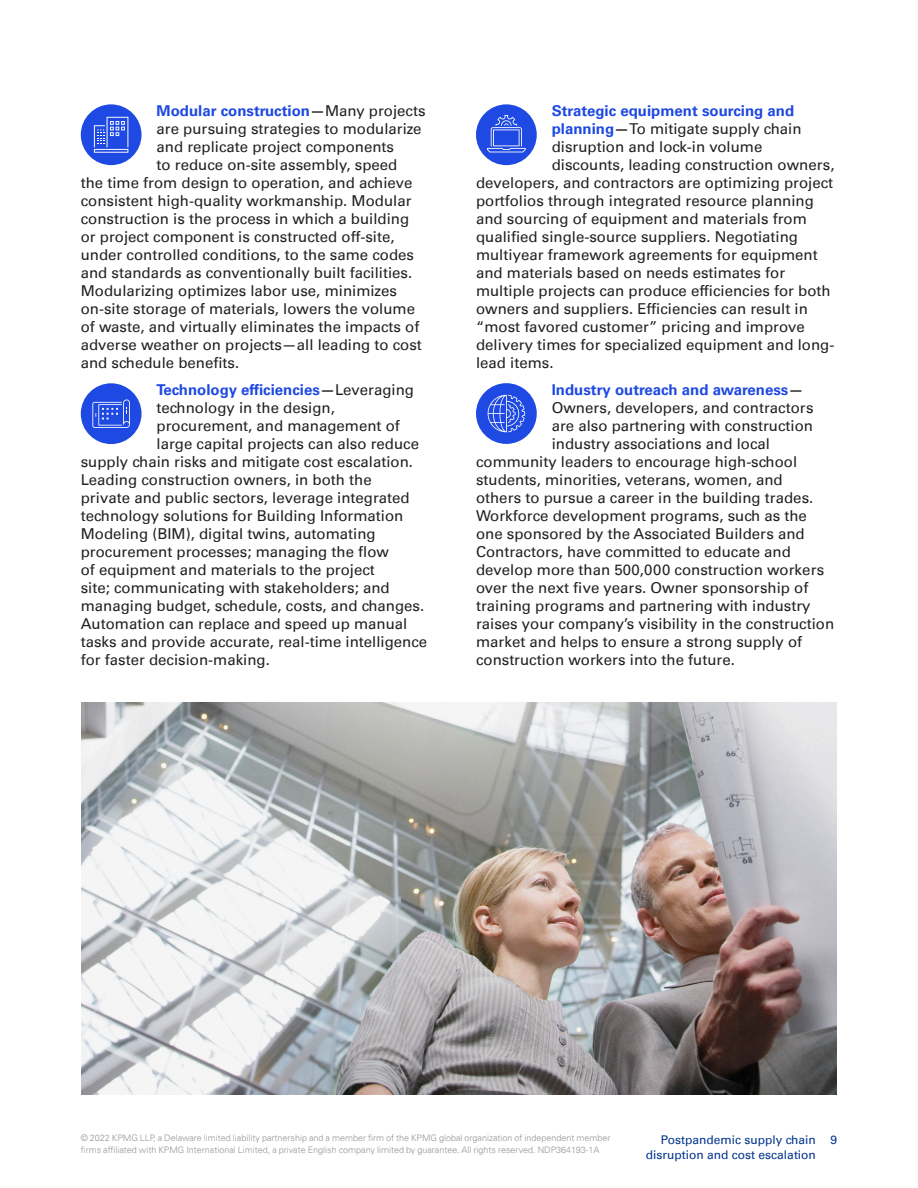
<style>
.page{position:relative;width:918px;height:1188px;background:#fff}
.page>*{position:absolute;margin:0;border:0;box-sizing:border-box;transform-origin:0 0}
.t1{font:15px "Univers 55 Roman";color:#231f20}
.t2{font:700 15px "Univers 65";color:#1e49e2}
.t3{font:12px/15px "Univers 55 Roman";color:#00338d}
.t4{font:300 9px/12px "Univers 45";color:#939598}
.s1{color:#231f20}
.s2{font-family:"Univers 55 Roman";font-weight:400;color:#231f20}
.s3{font-family:"Univers 65";font-weight:700;color:#1e49e2}
.s4{font-family:"Univers 65";font-weight:700}
</style>
<div class="page">
<div style="left:81px;top:104px;width:61px;height:61px;background:#1e49e2;border-radius:50%"></div>
<div style="left:81px;top:383px;width:61px;height:61px;background:#1e49e2;border-radius:50%"></div>
<div style="left:476px;top:104px;width:61px;height:61px;background:#1e49e2;border-radius:50%"></div>
<div style="left:476px;top:383px;width:61px;height:61px;background:#1e49e2;border-radius:50%"></div>
<img style="left:82px;top:703px;width:754px;height:391px">
<svg style="left:94px;top:149px;width:34px;height:4px"></svg>
<hr style="left:95px;top:150px;width:32px;height:2px;background:#fff">
<svg style="left:94px;top:117px;width:34px;height:30px"></svg>
<svg style="left:92px;top:399px;width:38px;height:29px"></svg>
<svg style="left:487px;top:115px;width:39px;height:37px"></svg>
<svg style="left:488px;top:395px;width:37px;height:37px"></svg>
<p class="t2" style="left:157px;top:102px;width:271px">Modular construction<span class="s1">—</span><span class="s2">Many projects</span></p>
<p class="t1" style="left:157px;top:119px;width:267px">are pursuing strategies to modularize</p>
<p class="t1" style="left:157px;top:137px;width:239px">and replicate project components</p>
<p class="t1" style="left:157px;top:155px;width:242px">to reduce on-site assembly, speed</p>
<p class="t1" style="left:81px;top:173px;width:333px">the time from design to operation, and achieve</p>
<p class="t1" style="left:81px;top:191px;width:332px">consistent high-quality workmanship. Modular</p>
<p class="t1" style="left:81px;top:209px;width:330px">construction is the process in which a building</p>
<p class="t1" style="left:81px;top:227px;width:315px">or project component is constructed off-site,</p>
<p class="t1" style="left:81px;top:245px;width:335px">under controlled conditions, to the same codes</p>
<p class="t1" style="left:81px;top:263px;width:333px">and standards as conventionally built facilities.</p>
<p class="t1" style="left:81px;top:281px;width:318px">Modularizing optimizes labor use, minimizes</p>
<p class="t1" style="left:81px;top:299px;width:336px">on-site storage of materials, lowers the volume</p>
<p class="t1" style="left:81px;top:317px;width:340px">of waste, and virtually eliminates the impacts of</p>
<p class="t1" style="left:81px;top:335px;width:343px">adverse weather on projects—all leading to cost</p>
<p class="t1" style="left:81px;top:353px;width:160px">and schedule benefits.</p>
<p class="t2" style="left:157px;top:381px;width:259px">Technology efficiencies<span class="s1">—</span><span class="s2">Leveraging</span></p>
<p class="t1" style="left:157px;top:398px;width:180px">technology in the design,</p>
<p class="t1" style="left:157px;top:416px;width:245px">procurement, and management of</p>
<p class="t1" style="left:157px;top:434px;width:264px">large capital projects can also reduce</p>
<p class="t1" style="left:81px;top:452px;width:334px">supply chain risks and mitigate cost escalation.</p>
<p class="t1" style="left:81px;top:470px;width:292px">Leading construction owners, in both the</p>
<p class="t1" style="left:81px;top:488px;width:331px">private and public sectors, leverage integrated</p>
<p class="t1" style="left:81px;top:506px;width:324px">technology solutions for Building Information</p>
<p class="t1" style="left:81px;top:524px;width:297px">Modeling (BIM), digital twins, automating</p>
<p class="t1" style="left:81px;top:542px;width:310px">procurement processes; managing the flow</p>
<p class="t1" style="left:81px;top:560px;width:296px">of equipment and materials to the project</p>
<p class="t1" style="left:81px;top:578px;width:310px">site; communicating with stakeholders; and</p>
<p class="t1" style="left:81px;top:596px;width:345px">managing budget, schedule, costs, and changes.</p>
<p class="t1" style="left:81px;top:614px;width:328px">Automation can replace and speed up manual</p>
<p class="t1" style="left:81px;top:632px;width:348px">tasks and provide accurate, real-time intelligence</p>
<p class="t1" style="left:81px;top:650px;width:191px">for faster decision-making.</p>
<p class="t2" style="left:552px;top:102px;width:244px">Strategic equipment sourcing and</p>
<p class="t1" style="left:552px;top:119px;width:251px"><span class="s3">planning</span><span class="s4">—</span>To mitigate supply chain</p>
<p class="t1" style="left:552px;top:137px;width:212px">disruption and lock-in volume</p>
<p class="t1" style="left:552px;top:155px;width:284px">discounts, leading construction owners,</p>
<p class="t1" style="left:476px;top:173px;width:359px">developers, and contractors are optimizing project</p>
<p class="t1" style="left:476px;top:191px;width:339px">portfolios through integrated resource planning</p>
<p class="t1" style="left:476px;top:209px;width:332px">and sourcing of equipment and materials from</p>
<p class="t1" style="left:476px;top:227px;width:324px">qualified single-source suppliers. Negotiating</p>
<p class="t1" style="left:476px;top:245px;width:343px">multiyear framework agreements for equipment</p>
<p class="t1" style="left:476px;top:263px;width:311px">and materials based on needs estimates for</p>
<p class="t1" style="left:476px;top:281px;width:356px">multiple projects can produce efficiencies for both</p>
<p class="t1" style="left:476px;top:299px;width:333px">owners and suppliers. Efficiencies can result in</p>
<p class="t1" style="left:476px;top:317px;width:330px">“most favored customer” pricing and improve</p>
<p class="t1" style="left:476px;top:335px;width:360px">delivery times for specialized equipment and long-</p>
<p class="t1" style="left:476px;top:353px;width:79px">lead items.</p>
<p class="t2" style="left:552px;top:381px;width:253px">Industry outreach and awareness<span class="s1">—</span></p>
<p class="t1" style="left:552px;top:398px;width:263px">Owners, developers, and contractors</p>
<p class="t1" style="left:552px;top:416px;width:263px">are also partnering with construction</p>
<p class="t1" style="left:552px;top:434px;width:220px">industry associations and local</p>
<p class="t1" style="left:476px;top:452px;width:323px">community leaders to encourage high-school</p>
<p class="t1" style="left:476px;top:470px;width:308px">students, minorities, veterans, women, and</p>
<p class="t1" style="left:476px;top:488px;width:339px">others to pursue a career in the building trades.</p>
<p class="t1" style="left:476px;top:506px;width:332px">Workforce development programs, such as the</p>
<p class="t1" style="left:476px;top:524px;width:330px">one sponsored by the Associated Builders and</p>
<p class="t1" style="left:476px;top:542px;width:316px">Contractors, have committed to educate and</p>
<p class="t1" style="left:476px;top:560px;width:350px">develop more than 500,000 construction workers</p>
<p class="t1" style="left:476px;top:578px;width:334px">over the next five years. Owner sponsorship of</p>
<p class="t1" style="left:476px;top:596px;width:336px">training programs and partnering with industry</p>
<p class="t1" style="left:476px;top:614px;width:360px">raises your company’s visibility in the construction</p>
<p class="t1" style="left:476px;top:632px;width:328px">market and helps to ensure a strong supply of</p>
<p class="t1" style="left:476px;top:650px;width:260px">construction workers into the future.</p>
<p class="t4" style="left:81px;top:1132px;width:531px">© 2022 KPMG LLP, a Delaware limited liability partnership and a member firm of the KPMG global organization of independent member firms affiliated with KPMG International Limited, a private English company limited by guarantee. All rights reserved. NDP364193-1A</p>
<p class="t3" style="left:646px;top:1132px;width:193px;text-indent:15px">Postpandemic supply chain 9 disruption and cost escalation</p>
</div>
